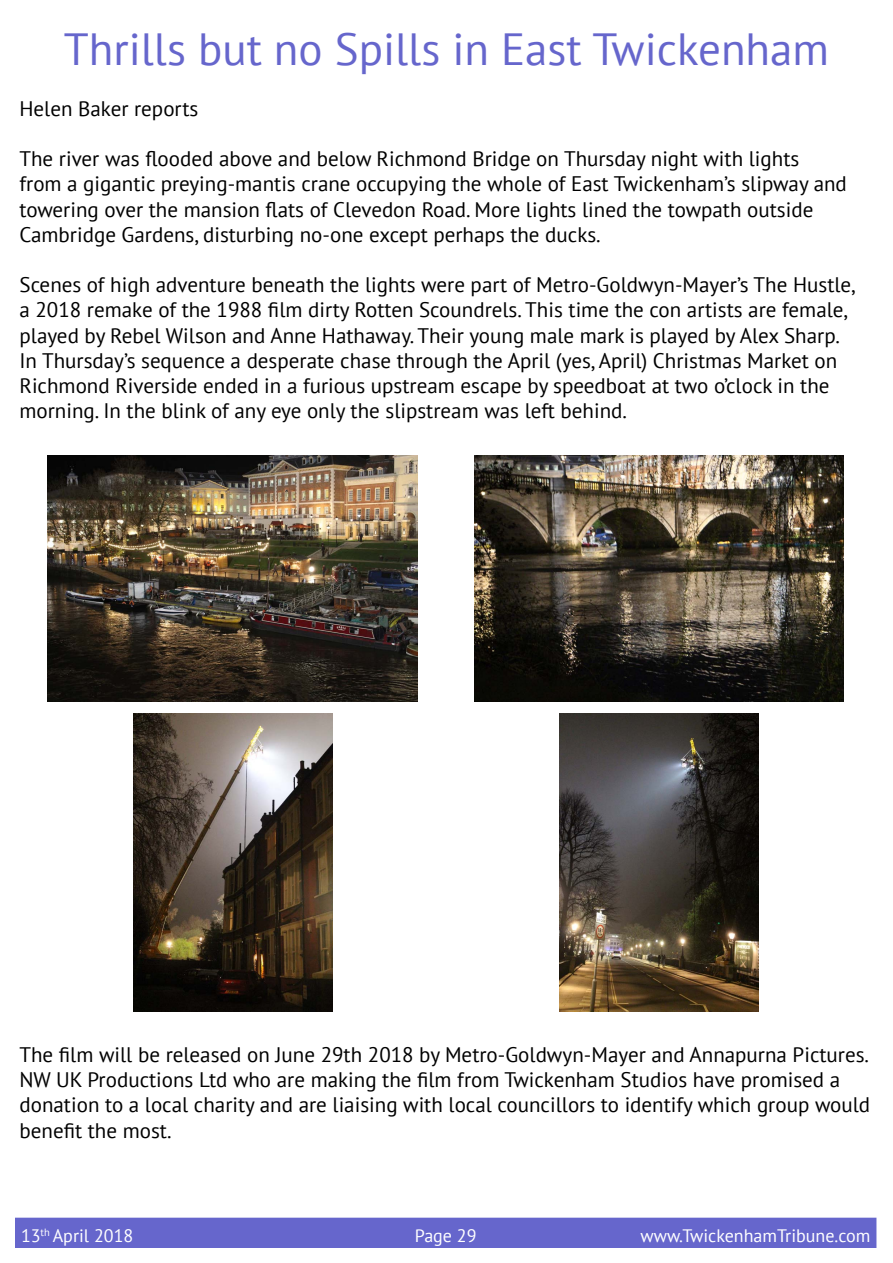
<style>
.page{position:relative;width:893px;height:1263px;background:#fff}
.page>*{position:absolute;margin:0;border:0;box-sizing:border-box;transform-origin:0 0}
.t1{font:45px "PT Sans";color:#66c}
.t2{font:21px/25.2px "PT Sans";color:#000}
.t3{font:18px "PT Sans";color:#fff}
</style>
<div class="page">
<img style="left:48px;top:455px;width:369px;height:247px">
<img style="left:474px;top:455px;width:369px;height:247px">
<img style="left:133px;top:714px;width:199px;height:298px">
<img style="left:559px;top:714px;width:199px;height:298px">
<div style="left:15px;top:1218px;width:861px;height:30px;background:#66c"></div>
<h1 class="t1" style="left:64px;top:21px;width:766px">Thrills but no Spills in East Twickenham</h1>
<p class="t2" style="left:20px;top:95px;width:180px">Helen Baker reports</p>
<p class="t2" style="left:20px;top:146px;width:828px">The river was flooded above and below Richmond Bridge on Thursday night with lights<br>from a gigantic preying-mantis crane occupying the whole of East Twickenham’s slipway and towering over the mansion flats of Clevedon Road. More lights lined the towpath outside Cambridge Gardens, disturbing no-one except perhaps the ducks.</p>
<p class="t2" style="left:20px;top:272px;width:838px">Scenes of high adventure beneath the lights were part of Metro-Goldwyn-Mayer’s The Hustle, a 2018 remake of the 1988 film dirty Rotten Scoundrels. This time the con artists are female, played by Rebel Wilson and Anne Hathaway. Their young male mark is played by Alex Sharp.<br>In Thursday’s sequence a desperate chase through the April (yes, April) Christmas Market on Richmond Riverside ended in a furious upstream escape by speedboat at two o’clock in the morning. In the blink of any eye only the slipstream was left behind.</p>
<p class="t2" style="left:20px;top:1042px;width:852px">The film will be released on June 29th 2018 by Metro-Goldwyn-Mayer and Annapurna Pictures.<br>NW UK Productions Ltd who are making the film from Twickenham Studios have promised a donation to a local charity and are liaising with local councillors to identify which group would benefit the most.</p>
<p class="t3" style="left:21px;top:1224px;width:114px">13<sup>th</sup> April 2018</p>
<p class="t3" style="left:415px;top:1224px;width:63px">Page 29</p>
<p class="t3" style="left:640px;top:1224px;width:231px">www.TwickenhamTribune.com</p>
</div>
